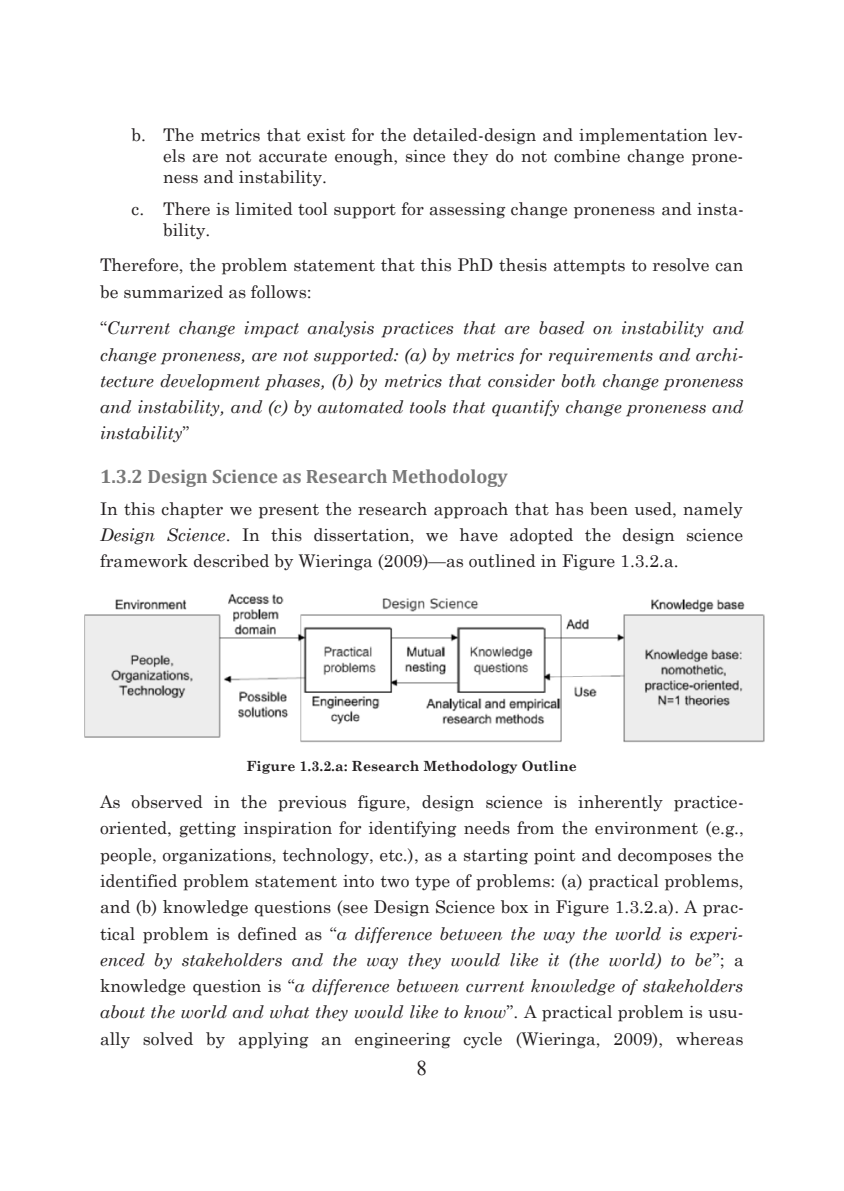
<style>
.page{position:relative;width:844px;height:1191px;background:#fff}
.page>*{position:absolute;margin:0;border:0;box-sizing:border-box;transform-origin:0 0}
.t1{font:21px "Times New Roman";color:#231f20}
.t2{font:700 19.25px "Cambria";color:#797979}
.t3{font:17.5px/26.2px "Century Schoolbook";color:#231f20;text-align:justify}
.t4{font:italic 17.5px/26.2px "Century Schoolbook";color:#231f20;text-align:justify}
.t5{font:700 14px "Century Schoolbook";color:#231f20}
.s1{font-style:normal}
.s2{font-style:italic}
</style>
<div class="page">
<img style="left:84px;top:593px;width:681px;height:150px">
<p class="t3" style="left:163px;top:124px;width:581px;line-height:21px;text-indent:-32px">b. The metrics that exist for the detailed-design and implementation lev&shy;els are not accurate enough, since they do not combine change prone&shy;ness and instability.</p>
<p class="t3" style="left:163px;top:197px;width:582px;line-height:21.2px;text-indent:-32px">c. There is limited tool support for assessing change proneness and insta&shy;bility.</p>
<p class="t3" style="left:100px;top:251px;width:644px">Therefore, the problem statement that this PhD thesis attempts to resolve can be summarized as follows:</p>
<p class="t4" style="left:100px;top:314px;width:645px"><span class="s1">“</span>Current change impact analysis practices that are based on instability and change proneness, are not supported: (a) by metrics for requirements and archi&shy;tecture development phases, (b) by metrics that consider both change proneness and instability, and (c) by automated tools that quantify change proneness and instability<span class="s1">”</span></p>
<p class="t2" style="left:100px;top:465px;width:409px">1.3.2 Design Science as Research Methodology</p>
<p class="t3" style="left:100px;top:494px;width:644px">In this chapter we present the research approach that has been used, namely <span class="s2">Design Science</span>. In this dissertation, we have adopted the design science framework described by Wieringa (2009)—as outlined in Figure 1.3.2.a.</p>
<p class="t5" style="left:246px;top:757px;width:331px">Figure 1.3.2.a: Research Methodology Outline</p>
<p class="t3" style="left:100px;top:788px;width:645px">As observed in the previous figure, design science is inherently practice&shy;oriented, getting inspiration for identifying needs from the environment (e.g., people, organizations, technology, etc.), as a starting point and decomposes the identified problem statement into two type of problems: (a) practical problems, and (b) knowledge questions (see Design Science box in Figure 1.3.2.a). A prac&shy;tical problem is defined as “<span class="s2">a difference between the way the world is experi&shy;enced by stakeholders and the way they would like it (the world) to be</span>”; a knowledge question is “<span class="s2">a difference between current knowledge of stakeholders about the world and what they would like to know</span>”. A practical problem is usu&shy;ally solved by applying an engineering cycle (Wieringa, 2009), whereas</p>
<p class="t1" style="left:416px;top:1056px;width:12px">8</p>
</div>
